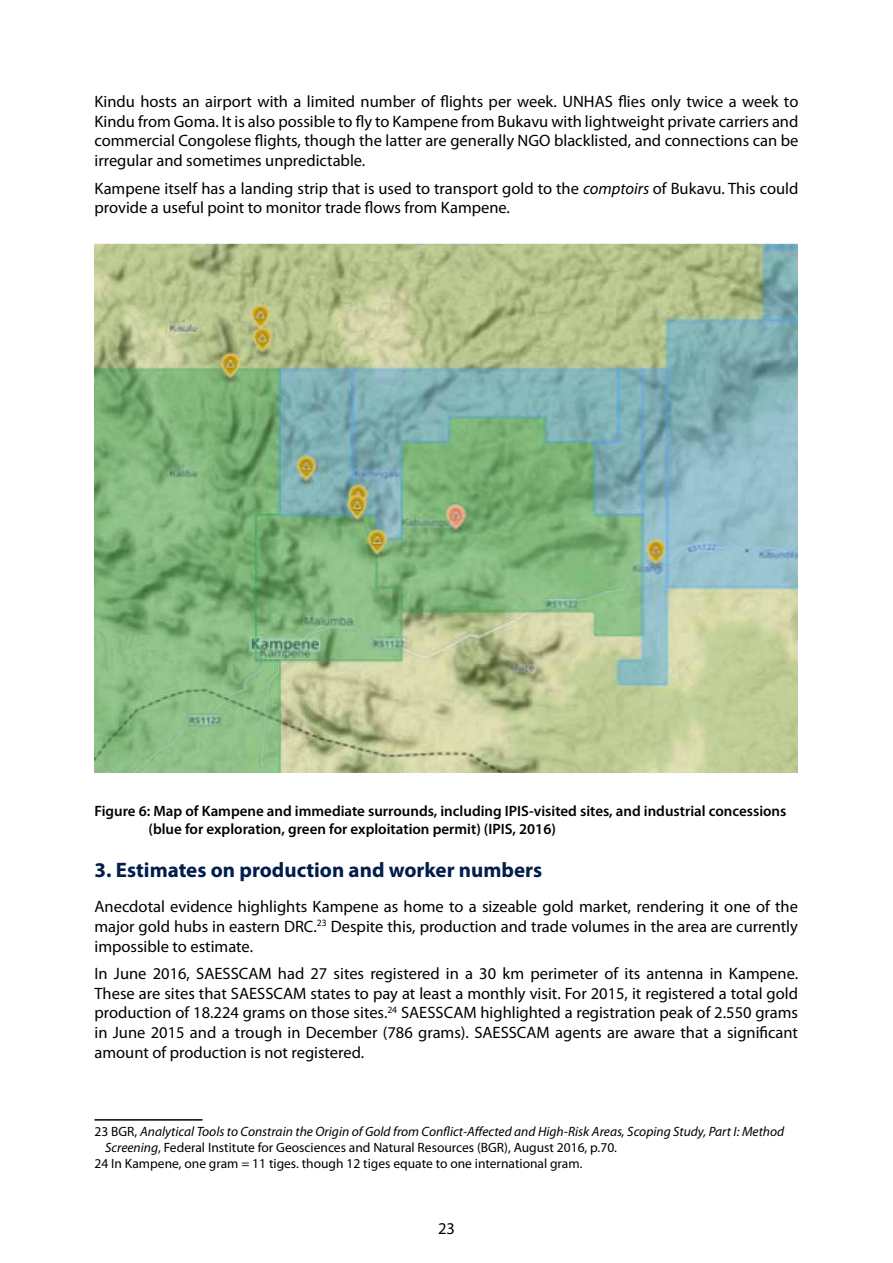
<style>
.page{position:relative;width:893px;height:1263px;background:#fff}
.page>*{position:absolute;margin:0;border:0;box-sizing:border-box;transform-origin:0 0}
.t1{font:700 21px "Myriad Pro";color:#001d4c}
.t2{font:16.5px/19.8px "Myriad Pro";color:#000;text-align:justify}
.t3{font:600 15px/18px "Myriad Pro";color:#000}
.t4{font:13.5px "Myriad Pro";color:#000}
.t5{font:italic 13.5px "Myriad Pro";color:#000}
.s1{font-style:italic}
.s2{font-style:normal}
</style>
<div class="page">
<img style="left:94px;top:243px;width:704px;height:529px">
<hr style="left:94px;top:1119px;width:108px;height:1px;background:#000">
<p class="t2" style="left:94px;top:92px;width:705px">Kindu hosts an airport with a limited number of flights per week. UNHAS flies only twice a week to Kindu from Goma. It is also possible to fly to Kampene from Bukavu with lightweight private carriers and commercial Congolese flights, though the latter are generally NGO blacklisted, and connections can be irregular and sometimes unpredictable.</p>
<p class="t2" style="left:94px;top:178px;width:705px">Kampene itself has a landing strip that is used to transport gold to the <span class="s1">comptoirs</span> of Bukavu. This could provide a useful point to monitor trade flows from Kampene.</p>
<p class="t3" style="left:148px;top:802px;width:639px;text-indent:-54px">Figure 6: Map of Kampene and immediate surrounds, including IPIS-visited sites, and industrial concessions (blue for exploration, green for exploitation permit) (IPIS, 2016)</p>
<p class="t1" style="left:94px;top:858px;width:449px">3. Estimates on production and worker numbers</p>
<p class="t2" style="left:94px;top:897px;width:705px">Anecdotal evidence highlights Kampene as home to a sizeable gold market, rendering it one of the major gold hubs in eastern DRC.<sup>23</sup> Despite this, production and trade volumes in the area are currently impossible to estimate.</p>
<p class="t2" style="left:94px;top:964px;width:705px">In June 2016, SAESSCAM had 27 sites registered in a 30 km perimeter of its antenna in Kampene.<br>These are sites that SAESSCAM states to pay at least a monthly visit. For 2015, it registered a total gold production of 18.224 grams on those sites.<sup>24</sup> SAESSCAM highlighted a registration peak of 2.550 grams in June 2015 and a trough in December (786 grams). SAESSCAM agents are aware that a significant amount of production is not registered.</p>
<p class="t5" style="left:94px;top:1124px;width:691px"><span class="s2">23 BGR,</span> Analytical Tools to Constrain the Origin of Gold from Conflict-Affected and High-Risk Areas, Scoping Study, Part I: Method</p>
<p class="t4" style="left:105px;top:1140px;width:514px"><span class="s1">Screening</span>, Federal Institute for Geosciences and Natural Resources (BGR), August 2016, p.70.</p>
<p class="t4" style="left:94px;top:1156px;width:489px">24 In Kampene, one gram = 11 tiges. though 12 tiges equate to one international gram.</p>
<p class="t2" style="left:438px;top:1218px;width:18px">23</p>
</div>
